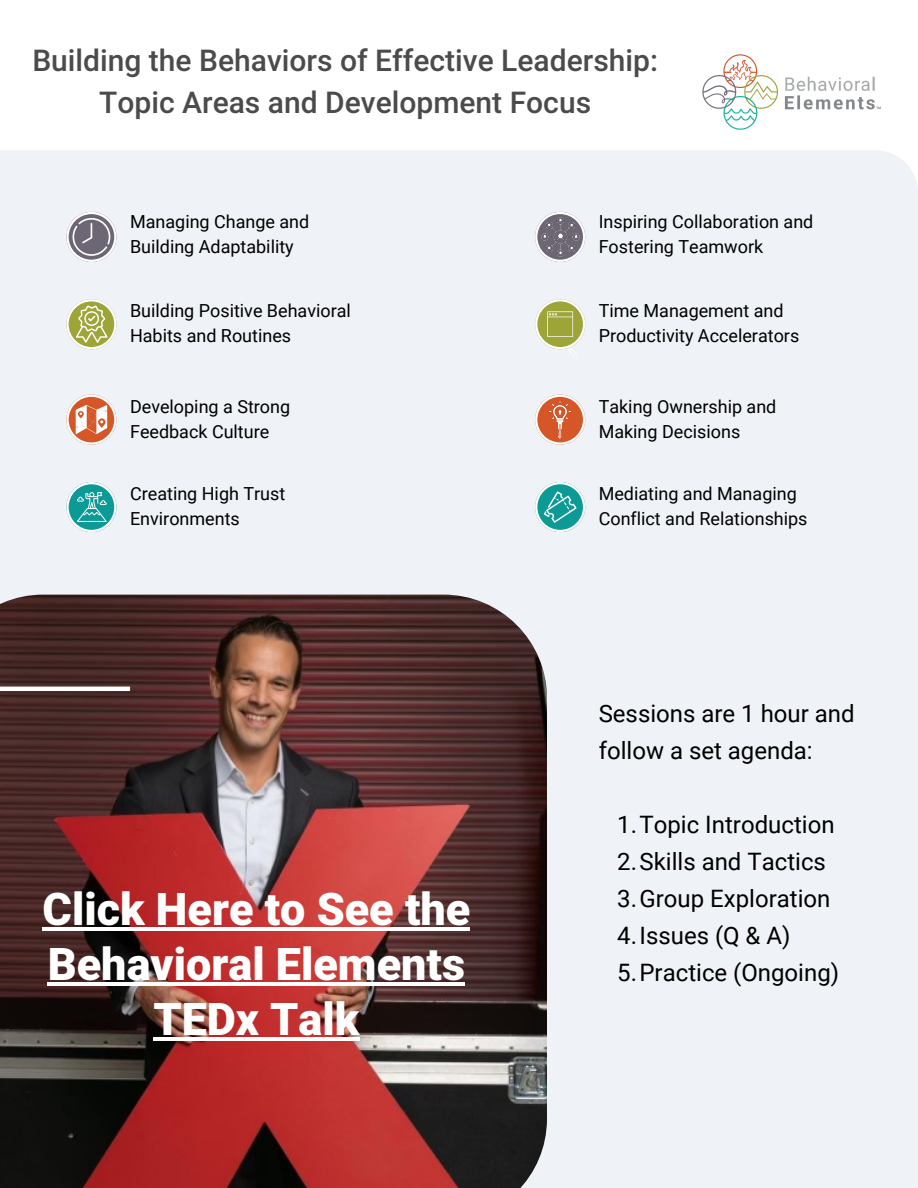
<style>
.page{position:relative;width:918px;height:1188px;background:#fff}
.page>*{position:absolute;margin:0;border:0;box-sizing:border-box;transform-origin:0 0}
.t1{font:900 45px/55.2px "Roboto";color:#fff;text-align:center}
.t2{font:500 30px/41.7px "Roboto";color:#4b4b4b;text-align:center}
.t3{font:24px/37.2px "Roboto";color:#000}
.t4{font:18px/24.8px "Roboto";color:#000}
</style>
<div class="page">
<img style="left:702px;top:54px;width:179px;height:76px">
<div style="left:0;top:150px;width:918px;height:1038px;background:#eff2f6"></div>
<img style="left:0;top:595px;width:547px;height:593px">
<hr style="left:0;top:687px;width:130px;height:4px;background:#fff">
<svg style="left:66px;top:212px;width:50px;height:50px"></svg>
<svg style="left:66px;top:299px;width:50px;height:50px"></svg>
<svg style="left:66px;top:395px;width:50px;height:50px"></svg>
<svg style="left:66px;top:482px;width:50px;height:50px"></svg>
<svg style="left:535px;top:482px;width:50px;height:50px"></svg>
<svg style="left:535px;top:299px;width:50px;height:59px"></svg>
<svg style="left:535px;top:212px;width:50px;height:50px"></svg>
<img style="left:541px;top:218px;width:38px;height:38px">
<svg style="left:535px;top:395px;width:50px;height:50px"></svg>
<img style="left:550px;top:401px;width:20px;height:37px">
<hr style="left:43px;top:927px;width:427px;height:4px;background:#fff">
<hr style="left:48px;top:982px;width:417px;height:4px;background:#fff">
<hr style="left:153px;top:1037px;width:207px;height:4px;background:#fff">
<p class="t2" style="left:32px;top:40px;width:627px">Building the Behaviors of Effective Leadership:<br>Topic Areas and Development Focus</p>
<p class="t4" style="left:130px;top:210px;width:181px">Managing Change and<br>Building Adaptability</p>
<p class="t4" style="left:130px;top:299px;width:222px">Building Positive Behavioral<br>Habits and Routines</p>
<p class="t4" style="left:130px;top:394px;width:162px">Developing a Strong<br>Feedback Culture</p>
<p class="t4" style="left:130px;top:482px;width:157px">Creating High Trust<br>Environments</p>
<p class="t1" style="left:43px;top:882px;width:429px">Click Here to See the<br>Behavioral Elements<br>TEDx Talk</p>
<p class="t4" style="left:599px;top:210px;width:216px">Inspiring Collaboration and<br>Fostering Teamwork</p>
<p class="t4" style="left:599px;top:299px;width:202px">Time Management and<br>Productivity Accelerators</p>
<p class="t4" style="left:599px;top:394px;width:179px">Taking Ownership and<br>Making Decisions</p>
<p class="t4" style="left:599px;top:482px;width:210px">Mediating and Managing<br>Conflict and Relationships</p>
<p class="t3" style="left:599px;top:695px;width:257px">Sessions are 1 hour and follow a set agenda:</p>
<p class="t3" style="left:617px;top:806px;width:219px">1.Topic Introduction</p>
<p class="t3" style="left:617px;top:843px;width:210px">2.Skills and Tactics</p>
<p class="t3" style="left:617px;top:880px;width:215px">3.Group Exploration</p>
<p class="t3" style="left:617px;top:918px;width:175px">4.Issues (Q &amp; A)</p>
<p class="t3" style="left:617px;top:955px;width:223px">5.Practice (Ongoing)</p>
</div>
